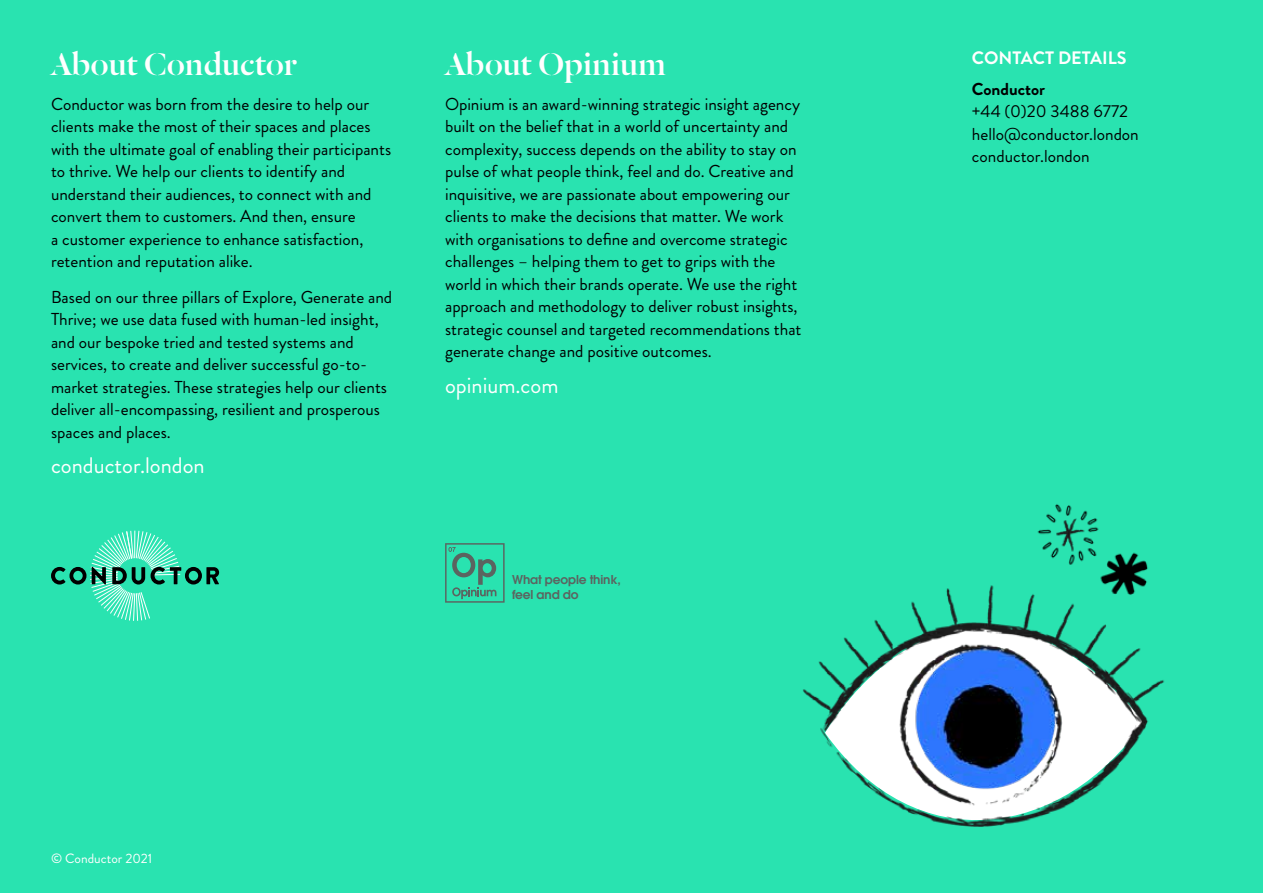
<style>
.page{position:relative;width:1263px;height:893px;background:#29e3b0}
.page>*{position:absolute;margin:0;border:0;box-sizing:border-box;transform-origin:0 0}
.t1{font:34.5px "Dala Floda Roman No.2";color:#fff}
.t2{font:22.5px "Brandon Grotesque";color:#fff}
.t3{font:700 18px "Brandon Grotesque";color:#fff}
.t4{font:17.25px/22.5px "Brandon Grotesque";color:#000}
.t5{font:700 17.25px "Brandon Grotesque";color:#000}
.t6{font:13.5px "Brandon Grotesque";color:#fff}
.t7{font:600 12.15px/14.5px "Avant Garde";letter-spacing:-.01em;color:#5b6460}
</style>
<div class="page">
<img style="left:802px;top:504px;width:363px;height:323px">
<svg style="left:51px;top:530px;width:168px;height:91px"></svg>
<svg style="left:445px;top:543px;width:60px;height:60px"></svg>
<h1 class="t1" style="left:51px;top:41px;width:248px">About Conductor</h1>
<p class="t4" style="left:51px;top:93px;width:342px">Conductor was born from the desire to help our clients make the most of their spaces and places with the ultimate goal of enabling their participants to thrive. We help our clients to identify and understand their audiences, to connect with and convert them to customers. And then, ensure<br>a customer experience to enhance satisfaction, retention and reputation alike.</p>
<p class="t4" style="left:51px;top:286px;width:343px">Based on our three pillars of Explore, Generate and Thrive; we use data fused with human-led insight, and our bespoke tried and tested systems and services, to create and deliver successful go-to&shy;market strategies. These strategies help our clients deliver all-encompassing, resilient and prosperous spaces and places.</p>
<h2 class="t2" style="left:51px;top:450px;width:155px">conductor.london</h2>
<h1 class="t1" style="left:445px;top:41px;width:223px">About Opinium</h1>
<p class="t4" style="left:445px;top:93px;width:358px">Opinium is an award-winning strategic insight agency built on the belief that in a world of uncertainty and complexity, success depends on the ability to stay on pulse of what people think, feel and do. Creative and inquisitive, we are passionate about empowering our clients to make the decisions that matter. We work with organisations to define and overcome strategic challenges – helping them to get to grips with the world in which their brands operate. We use the right approach and methodology to deliver robust insights, strategic counsel and targeted recommendations that generate change and positive outcomes.</p>
<h2 class="t2" style="left:445px;top:369px;width:115px">opinium.com</h2>
<p class="t7" style="left:512px;top:572px;width:110px">What people think, feel and do</p>
<p class="t6" style="left:51px;top:849px;width:103px">© Conductor 2021</p>
<p class="t3" style="left:972px;top:45px;width:156px">CONTACT DETAILS</p>
<p class="t5" style="left:972px;top:77px;width:75px">Conductor</p>
<p class="t4" style="left:972px;top:100px;width:168px">+44 (0)20 3488 6772 hello@conductor.london conductor.london</p>
</div>
